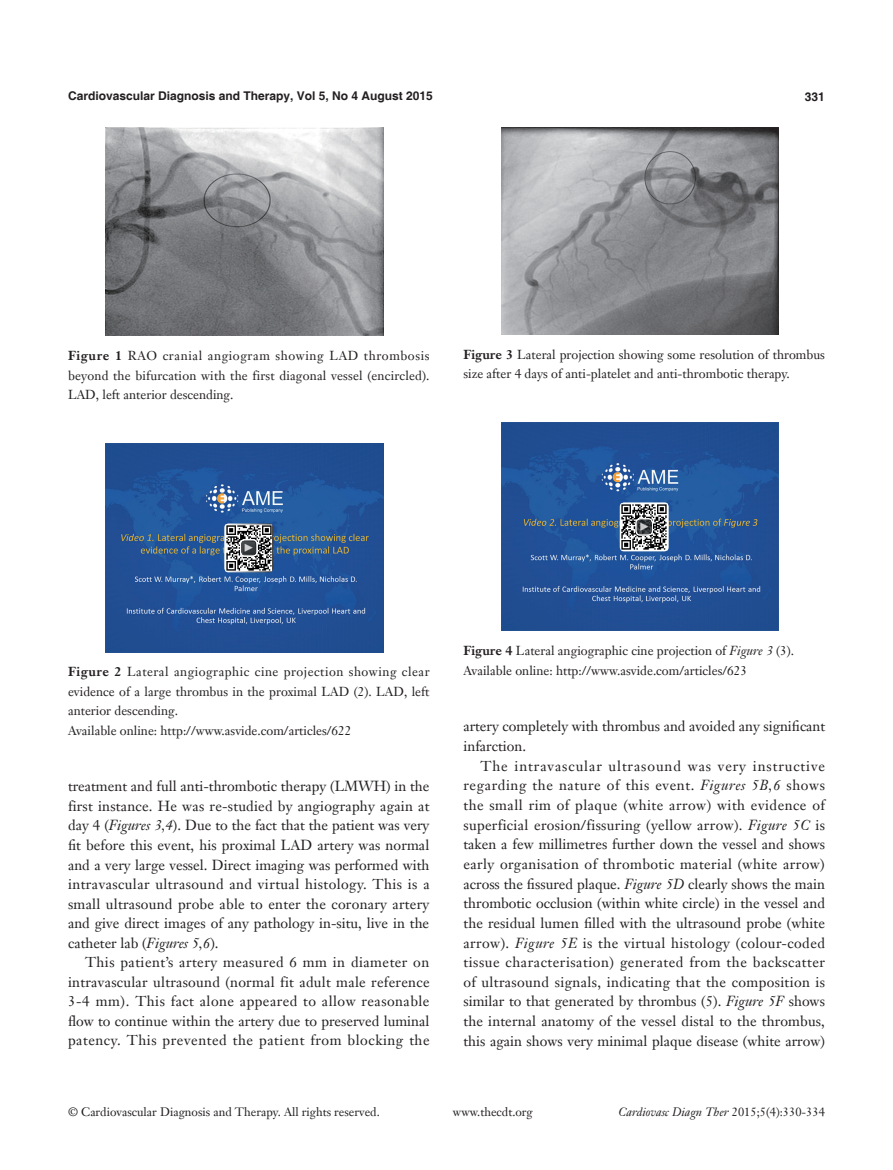
<style>
.page{position:relative;width:893px;height:1170px;background:#fff}
.page>*{position:absolute;margin:0;border:0;box-sizing:border-box;transform-origin:0 0}
.t1{font:14.25px/19.6px "Janson Text LT";color:#231f20;text-align:justify}
.t2{font:12.75px/19.5px "Janson Text LT";color:#231f20;text-align:justify}
.t3{font:12px "Janson Text LT";color:#231f20}
.t4{font:700 12px "Helvetica";color:#231f20}
.t5{font:italic 12px "Janson Text LT";color:#231f20}
.t6{font:11.55px "Times New Roman";color:#fff}
.s1{font-weight:700}
.s2{font-style:italic}
.s3{font-style:normal}
</style>
<div class="page">
<img style="left:106px;top:128px;width:277px;height:208px">
<img style="left:501px;top:128px;width:278px;height:207px">
<img style="left:501px;top:423px;width:278px;height:208px">
<svg style="left:620px;top:502px;width:49px;height:49px"></svg>
<img style="left:621px;top:503px;width:47px;height:47px">
<svg style="left:636px;top:518px;width:16px;height:17px"></svg>
<div style="left:636px;top:518px;width:17px;height:17px;border:1px solid #fff;border-radius:4px"></div>
<img style="left:106px;top:444px;width:277px;height:208px">
<svg style="left:224px;top:523px;width:49px;height:49px"></svg>
<svg style="left:240px;top:539px;width:17px;height:17px"></svg>
<div style="left:240px;top:539px;width:17px;height:17px;border:1px solid #fff;border-radius:4px"></div>
<p class="t4" style="left:68px;top:88px;width:366px">Cardiovascular Diagnosis and Therapy, Vol 5, No 4 August 2015</p>
<p class="t4" style="left:805px;top:89px;width:22px">331</p>
<p class="t2" style="left:68px;top:346px;width:363px"><span class="s1">Figure 1</span> RAO cranial angiogram showing LAD thrombosis beyond the bifurcation with the first diagonal vessel (encircled).<br>LAD, left anterior descending.</p>
<p class="t2" style="left:463px;top:344px;width:363px"><span class="s1">Figure 3</span> Lateral projection showing some resolution of thrombus size after 4 days of anti-platelet and anti-thrombotic therapy.</p>
<p class="t6" style="left:257px;top:542px;width:13px;rotate:90deg">▲</p>
<p class="t6" style="left:652px;top:521px;width:13px;rotate:90deg">▲</p>
<p class="t2" style="left:68px;top:662px;width:363px"><span class="s1">Figure 2</span> Lateral angiographic cine projection showing clear evidence of a large thrombus in the proximal LAD (2). LAD, left anterior descending.</p>
<p class="t2" style="left:68px;top:720px;width:285px">Available online: http://www.asvide.com/articles/622</p>
<p class="t1" style="left:68px;top:776px;width:363px">treatment and full anti-thrombotic therapy (LMWH) in the first instance. He was re-studied by angiography again at day 4 (<span class="s2">Figures 3,4</span>). Due to the fact that the patient was very fit before this event, his proximal LAD artery was normal and a very large vessel. Direct imaging was performed with intravascular ultrasound and virtual histology. This is a small ultrasound probe able to enter the coronary artery and give direct images of any pathology in-situ, live in the catheter lab (<span class="s2">Figures 5,6</span>).</p>
<p class="t1" style="left:68px;top:952px;width:363px;text-indent:17px">This patient’s artery measured 6 mm in diameter on intravascular ultrasound (normal fit adult male reference 3-4 mm). This fact alone appeared to allow reasonable flow to continue within the artery due to preserved luminal patency. This prevented the patient from blocking the</p>
<p class="t2" style="left:463px;top:641px;width:332px"><span class="s1">Figure 4</span> Lateral angiographic cine projection of <span class="s2">Figure 3</span> (3).</p>
<p class="t2" style="left:463px;top:660px;width:285px">Available online: http://www.asvide.com/articles/623</p>
<p class="t1" style="left:463px;top:716px;width:363px">artery completely with thrombus and avoided any significant infarction.</p>
<p class="t1" style="left:463px;top:755px;width:363px;text-indent:17px">The intravascular ultrasound was very instructive regarding the nature of this event. <span class="s2">Figures 5B,6</span> shows the small rim of plaque (white arrow) with evidence of superficial erosion/fissuring (yellow arrow). <span class="s2">Figure 5C</span> is taken a few millimetres further down the vessel and shows early organisation of thrombotic material (white arrow) across the fissured plaque. <span class="s2">Figure 5D</span> clearly shows the main thrombotic occlusion (within white circle) in the vessel and the residual lumen filled with the ultrasound probe (white arrow). <span class="s2">Figure 5E</span> is the virtual histology (colour-coded tissue characterisation) generated from the backscatter of ultrasound signals, indicating that the composition is similar to that generated by thrombus (5). <span class="s2">Figure 5F</span> shows the internal anatomy of the vessel distal to the thrombus, this again shows very minimal plaque disease (white arrow)</p>
<p class="t3" style="left:68px;top:1104px;width:313px">© Cardiovascular Diagnosis and Therapy. All rights reserved.</p>
<p class="t3" style="left:453px;top:1104px;width:81px">www.thecdt.org</p>
<p class="t5" style="left:618px;top:1104px;width:208px">Cardiovasc Diagn Ther <span class="s3">2015;5(4):330-334</span></p>
</div>
